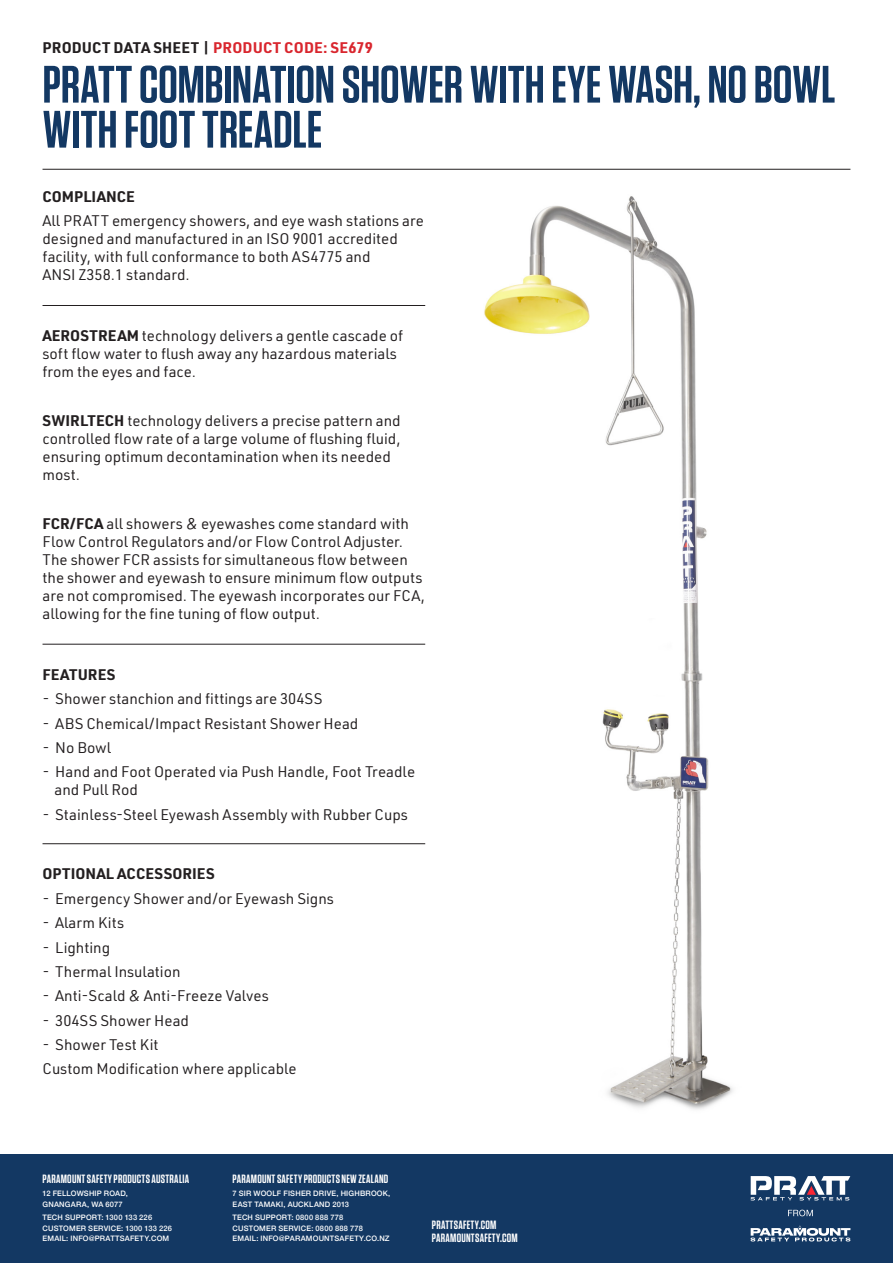
<style>
.page{position:relative;width:893px;height:1263px;background:#fff}
.page>*{position:absolute;margin:0;border:0;box-sizing:border-box;transform-origin:0 0}
.t1{font:600 52.5px/45px "Tungsten";letter-spacing:-.005em;color:#133863}
.t2{font:15px/18px "URWDIN";color:#231f20}
.t3{font:700 15px "URWDIN";letter-spacing:.01em;color:#231f20}
.t4{font:600 12px/12.9px "Tungsten";letter-spacing:.02em;color:#fff}
.t5{font:500 7.5px/10.8px "Helvetica Neue";letter-spacing:.025em;color:#fff}
.s1{color:#d9262e}
.s2{font-weight:700}
</style>
<div class="page">
<div style="left:0;top:1154px;width:893px;height:109px;background:#133863"></div>
<svg style="left:750px;top:1225px;width:100px;height:16px"></svg>
<svg style="left:751px;top:1176px;width:99px;height:24px"></svg>
<svg style="left:788px;top:1210px;width:25px;height:6px"></svg>
<hr style="left:43px;top:305px;width:382px;height:1px;background:#231f20">
<hr style="left:43px;top:644px;width:382px;height:1px;background:#231f20">
<hr style="left:43px;top:843px;width:382px;height:1px;background:#231f20">
<hr style="left:43px;top:169px;width:807px;height:1px;background:#231f20">
<img style="left:484px;top:196px;width:249px;height:914px">
<p class="t3" style="left:43px;top:38px;width:332px">PRODUCT DATA SHEET | <span class="s1">PRODUCT CODE: SE679</span></p>
<p class="t1" style="left:43px;top:63px;width:794px">PRATT COMBINATION SHOWER WITH EYE WASH, NO BOWL<br>WITH FOOT TREADLE</p>
<p class="t3" style="left:43px;top:186px;width:94px">COMPLIANCE</p>
<p class="t2" style="left:43px;top:211px;width:383px">All PRATT emergency showers, and eye wash stations are designed and manufactured in an ISO 9001 accredited facility, with full conformance to both AS4775 and<br>ANSI Z358.1 standard.</p>
<p class="t2" style="left:43px;top:326px;width:362px"><span class="s2">AEROSTREAM</span> technology delivers a gentle cascade of soft flow water to flush away any hazardous materials from the eyes and face.</p>
<p class="t2" style="left:43px;top:411px;width:360px"><span class="s2">SWIRLTECH</span> technology delivers a precise pattern and controlled flow rate of a large volume of flushing fluid, ensuring optimum decontamination when its needed most.</p>
<p class="t2" style="left:43px;top:514px;width:384px"><span class="s2">FCR/FCA</span> all showers &amp; eyewashes come standard with Flow Control Regulators and/or Flow Control Adjuster.<br>The shower FCR assists for simultaneous flow between the shower and eyewash to ensure minimum flow outputs are not compromised. The eyewash incorporates our FCA, allowing for the fine tuning of flow output.</p>
<p class="t3" style="left:43px;top:664px;width:75px">FEATURES</p>
<p class="t2" style="left:43px;top:689px;width:281px">- Shower stanchion and fittings are 304SS</p>
<p class="t2" style="left:43px;top:714px;width:317px">- ABS Chemical/Impact Resistant Shower Head</p>
<p class="t2" style="left:43px;top:738px;width:70px">- No Bowl</p>
<p class="t2" style="left:55px;top:762px;width:362px;text-indent:-12px">- Hand and Foot Operated via Push Handle, Foot Treadle and Pull Rod</p>
<p class="t2" style="left:43px;top:805px;width:367px">- Stainless-Steel Eyewash Assembly with Rubber Cups</p>
<p class="t3" style="left:43px;top:864px;width:174px">OPTIONAL ACCESSORIES</p>
<p class="t2" style="left:43px;top:889px;width:293px">- Emergency Shower and/or Eyewash Signs</p>
<p class="t2" style="left:43px;top:913px;width:83px">- Alarm Kits</p>
<p class="t2" style="left:43px;top:938px;width:69px">- Lighting</p>
<p class="t2" style="left:43px;top:962px;width:140px">- Thermal Insulation</p>
<p class="t2" style="left:43px;top:986px;width:228px">- Anti-Scald &amp; Anti-Freeze Valves</p>
<p class="t2" style="left:43px;top:1011px;width:148px">- 304SS Shower Head</p>
<p class="t2" style="left:43px;top:1035px;width:118px">- Shower Test Kit</p>
<p class="t2" style="left:43px;top:1059px;width:256px">Custom Modification where applicable</p>
<p class="t4" style="left:43px;top:1173px;width:148px">PARAMOUNT SAFETY PRODUCTS AUSTRALIA</p>
<p class="t5" style="left:43px;top:1187px;width:87px">12 FELLOWSHIP ROAD,<br>GNANGARA, WA 6077</p>
<p class="t5" style="left:43px;top:1211px;width:131px">TECH SUPPORT: 1300 133 226<br>CUSTOMER SERVICE: 1300 133 226<br>EMAIL: INFO@PRATTSAFETY.COM</p>
<p class="t4" style="left:233px;top:1173px;width:157px">PARAMOUNT SAFETY PRODUCTS NEW ZEALAND</p>
<p class="t5" style="left:233px;top:1187px;width:159px">7 SIR WOOLF FISHER DRIVE, HIGHBROOK,<br>EAST TAMAKI, AUCKLAND 2013</p>
<p class="t5" style="left:233px;top:1211px;width:159px">TECH SUPPORT: 0800 888 778<br>CUSTOMER SERVICE: 0800 888 778<br>EMAIL: INFO@PARAMOUNTSAFETY.CO.NZ</p>
<p class="t4" style="left:432px;top:1218px;width:87px">PRATTSAFETY.COM<br>PARAMOUNTSAFETY.COM</p>
</div>
